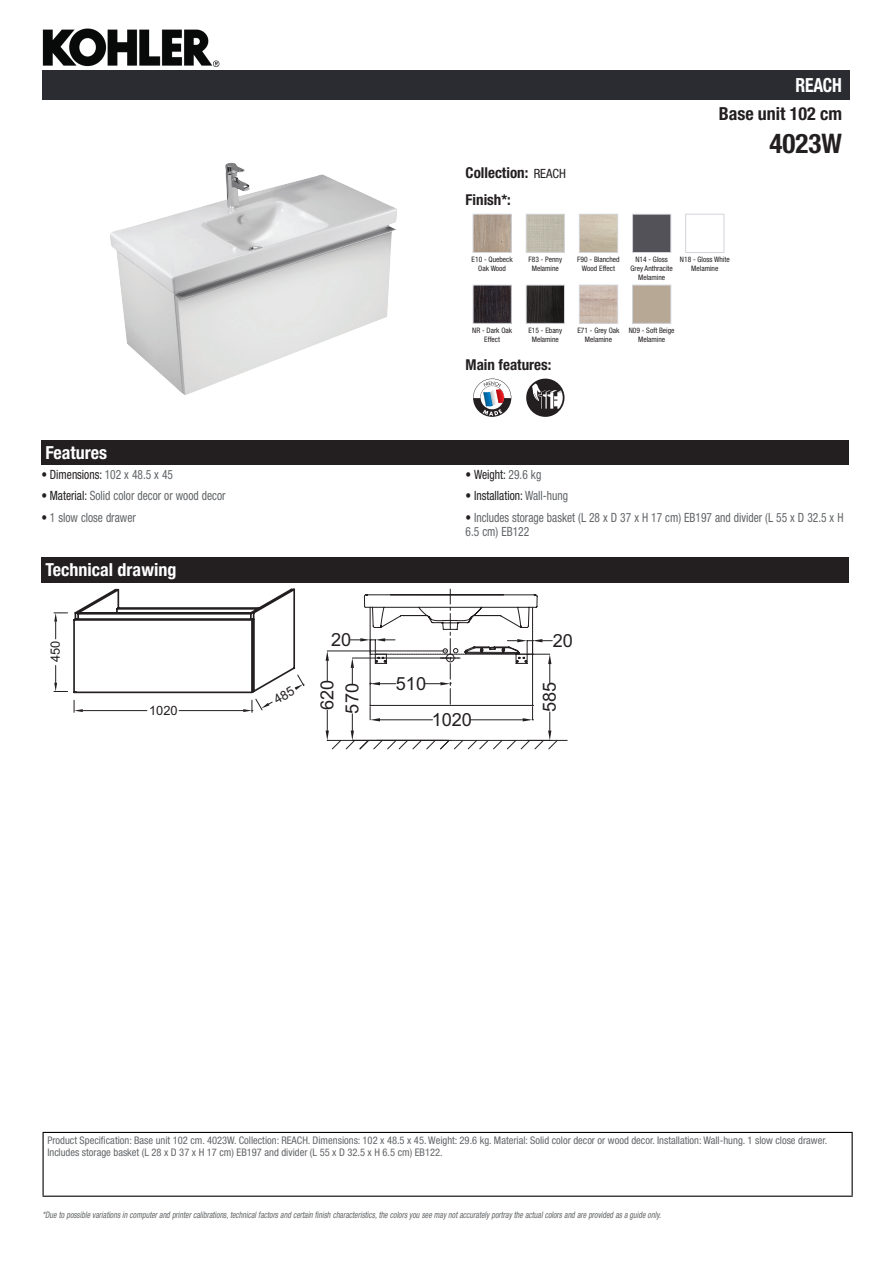
<style>
.page{position:relative;width:893px;height:1263px;background:#fff}
.page>*{position:absolute;margin:0;border:0;box-sizing:border-box;transform-origin:0 0}
.t1{font:700 condensed 27px "Helvetica Neue LT Std";color:#231f20}
.t2{font:700 condensed 19.5px "Helvetica Neue LT Std";letter-spacing:-.01em;color:#fff;scale:.9 1}
.t3{font:18.15px/25px "Arial";color:#231f20}
.t4{font:700 condensed 18px "Helvetica Neue LT Std";color:#fff}
.t5{font:700 condensed 18px "Helvetica Neue LT Std";color:#231f20}
.t6{font:700 condensed 15px/27.8px "Helvetica Neue LT Std";color:#231f20}
.t7{font:12.9px "Arial";color:#231f20}
.t8{font:condensed 12.75px/13.5px "Helvetica Neue LT Std";color:#626568;scale:.9 1}
.t9{font:condensed 12.75px "Helvetica Neue LT Std";color:#231f20;scale:.9 1}
.t10{font:condensed 10.5px/12px "Helvetica Neue LT Std";color:#626568}
.t11{font:italic condensed 9px "Helvetica Neue LT Std";color:#626568;scale:.87 1}
.t12{font:condensed 7.5px/9px "Helvetica Neue LT Std";color:#231f20;text-align:center}
.s1{font-weight:400;font-size:12.75px}
.s2{color:#626568}
.s3{color:#231f20}
</style>
<div class="page">
<img style="left:42px;top:28px;width:188px;height:53px">
<img style="left:110px;top:163px;width:287px;height:232px">
<img style="left:475px;top:216px;width:35px;height:35px">
<div style="left:473px;top:214px;width:39px;height:39px;border:1px solid #d3d4da"></div>
<img style="left:528px;top:216px;width:35px;height:35px">
<div style="left:526px;top:214px;width:39px;height:39px;border:1px solid #d3d4da"></div>
<div style="left:579px;top:214px;width:39px;height:39px;border:1px solid #d3d4da"></div>
<img style="left:634px;top:216px;width:35px;height:35px">
<div style="left:632px;top:214px;width:39px;height:39px;border:1px solid #d3d4da"></div>
<div style="left:685px;top:214px;width:39px;height:39px;border:1px solid #d3d4da"></div>
<img style="left:475px;top:287px;width:35px;height:35px">
<div style="left:473px;top:285px;width:39px;height:39px;border:1px solid #d3d4da"></div>
<img style="left:528px;top:287px;width:35px;height:35px">
<div style="left:526px;top:285px;width:39px;height:39px;border:1px solid #d3d4da"></div>
<img style="left:581px;top:287px;width:35px;height:35px">
<div style="left:579px;top:285px;width:39px;height:39px;border:1px solid #d3d4da"></div>
<div style="left:632px;top:285px;width:39px;height:39px;border:1px solid #d3d4da"></div>
<svg style="left:473px;top:379px;width:38px;height:38px"></svg>
<svg style="left:526px;top:379px;width:38px;height:38px"></svg>
<div style="left:41px;top:440px;width:808px;height:25px;background:#231f20"></div>
<div style="left:41px;top:557px;width:808px;height:26px;background:#231f20"></div>
<hr style="left:353px;top:740px;width:214px;height:1px;background:#231f20">
<svg style="left:326px;top:589px;width:232px;height:160px"></svg>
<div style="left:43px;top:71px;width:807px;height:29px;background:#2a2c32"></div>
<hr style="left:43px;top:1132px;width:810px;height:1px;background:#040503">
<hr style="left:43px;top:1133px;width:1px;height:62px;background:#040503">
<hr style="left:852px;top:1133px;width:1px;height:62px;background:#040503">
<hr style="left:43px;top:1195px;width:810px;height:2px;background:#040503">
<svg style="left:54px;top:589px;width:250px;height:123px"></svg>
<h2 class="t2" style="left:795px;top:74px;width:53px">REACH</h2>
<h3 class="t5" style="left:719px;top:103px;width:125px">Base unit 102 cm</h3>
<h3 class="t6" style="left:466px;top:158px;width:102px">Collection: <span class="s1">REACH<br></span>Finish*:</h3>
<p class="t12" style="left:472px;top:255px;width:43px">E10 - Quebeck<br>Oak Wood</p>
<p class="t12" style="left:528px;top:255px;width:35px">F83 - Penny<br>Melamine</p>
<p class="t12" style="left:577px;top:255px;width:44px">F90 - Blanched<br>Wood Effect</p>
<p class="t12" style="left:630px;top:255px;width:44px">N14 - Gloss<br>Grey Anthracite<br>Melamine</p>
<p class="t12" style="left:680px;top:255px;width:51px">N18 - Gloss White<br>Melamine</p>
<p class="t12" style="left:472px;top:326px;width:41px">NR - Dark Oak<br>Effect</p>
<p class="t12" style="left:528px;top:326px;width:35px">E15 - Ebany<br>Melamine</p>
<p class="t12" style="left:577px;top:326px;width:44px">E71 - Grey Oak<br>Melamine</p>
<p class="t12" style="left:629px;top:326px;width:47px">N09 - Soft Beige<br>Melamine</p>
<h3 class="t6" style="left:466px;top:351px;width:87px">Main features:</h3>
<h1 class="t1" style="left:770px;top:127px;width:74px">4023W</h1>
<h3 class="t4" style="left:46px;top:442px;width:63px">Features</h3>
<p class="t9" style="left:41px;top:467px;width:148px">• Dimensions: <span class="s2">102 x 48.5 x 45</span></p>
<p class="t9" style="left:466px;top:467px;width:86px">• Weight: <span class="s2">29.6 kg</span></p>
<p class="t8" style="left:41px;top:489px;width:206px"><span class="s3">• Material:</span> Solid color decor or wood decor</p>
<p class="t9" style="left:466px;top:489px;width:115px">• Installation: <span class="s2">Wall-hung</span></p>
<p class="t8" style="left:41px;top:511px;width:106px"><span class="s3">•</span> 1 slow close drawer</p>
<p class="t8" style="left:466px;top:511px;width:421px"><span class="s3">•</span> Includes storage basket (L 28 x D 37 x H 17 cm) EB197 and divider (L 55 x D 32.5 x H<br>6.5 cm) EB122</p>
<h3 class="t4" style="left:46px;top:559px;width:132px">Technical drawing</h3>
<p class="t7" style="left:47px;top:662px;width:23px;rotate:-90deg">450</p>
<p class="t7" style="left:149px;top:702px;width:30px">1020</p>
<h3 class="t3" style="left:331px;top:627px;width:22px">20</h3>
<h3 class="t3" style="left:553px;top:628px;width:22px">20</h3>
<h3 class="t3" style="left:315px;top:713px;width:35px;rotate:-90deg">620<br>570</h3>
<h3 class="t3" style="left:537px;top:712px;width:32px;rotate:-90deg">585</h3>
<h3 class="t3" style="left:396px;top:671px;width:32px">510</h3>
<h3 class="t3" style="left:432px;top:707px;width:42px">1020</h3>
<p class="t10" style="left:47px;top:1134px;width:781px">Product Specification: Base unit 102 cm. 4023W. Collection: REACH. Dimensions: 102 x 48.5 x 45. Weight: 29.6 kg. Material: Solid color decor or wood decor. Installation: Wall-hung. 1 slow close drawer.<br>Includes storage basket (L 28 x D 37 x H 17 cm) EB197 and divider (L 55 x D 32.5 x H 6.5 cm) EB122.</p>
<p class="t11" style="left:43px;top:1210px;width:714px">*Due to possible variationsin computerand printercalibrations,technicalfactorsand certain finish characteristics,the colorsyou see maynotaccuratelyportraythe actualcolorsand are provided asa guide only.</p>
</div>
